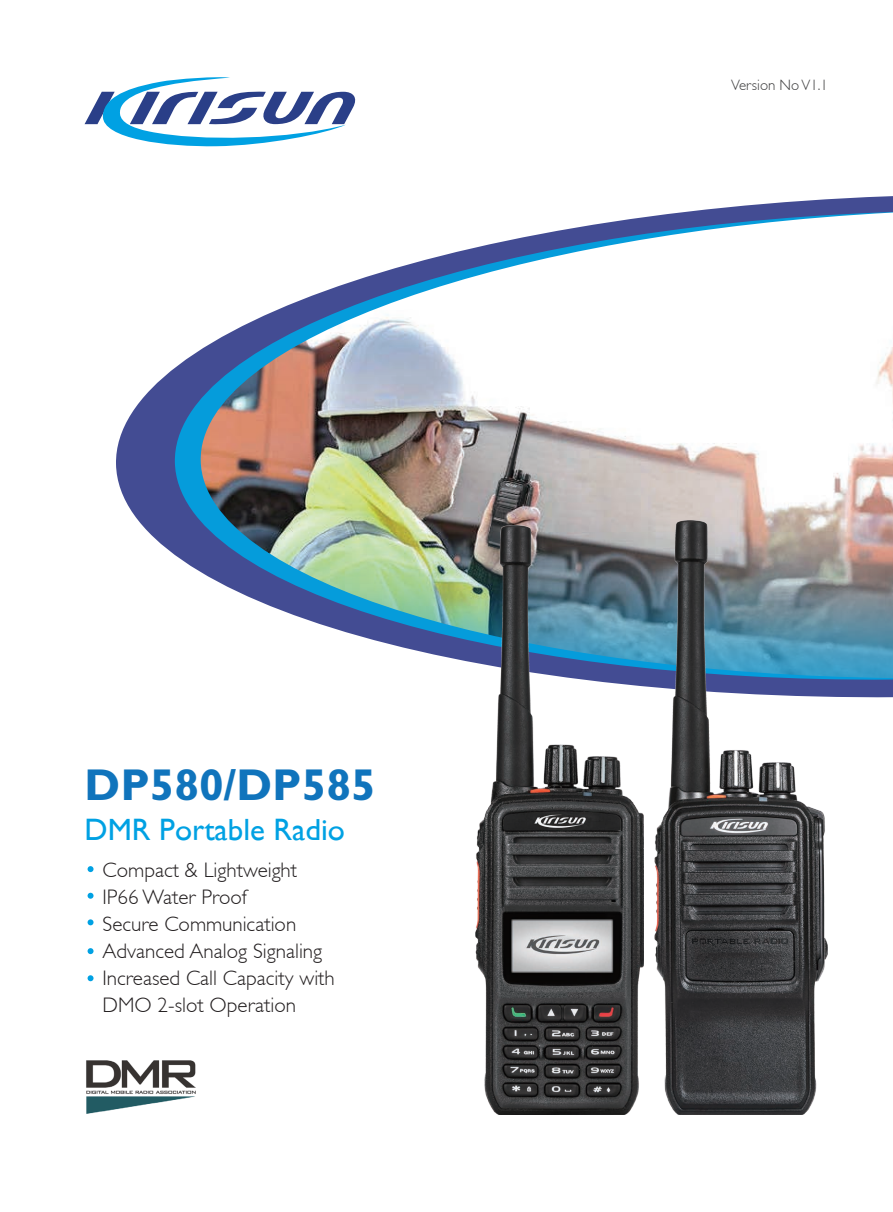
<style>
.page{position:relative;width:893px;height:1212px;background:#fff}
.page>*{position:absolute;margin:0;border:0;box-sizing:border-box;transform-origin:0 0}
.t1{font:700 44.7px "Gill Sans";color:#1074bc}
.t2{font:30.9px "Gill Sans";color:#00a1e3}
.t3{font:300 21px/27px "Gill Sans";color:#231f20}
.t4{font:300 15px "Gill Sans";color:#3e3e3f}
</style>
<div class="page">
<svg style="left:85px;top:77px;width:271px;height:70px"></svg>
<img style="left:86px;top:1060px;width:110px;height:54px">
<svg style="left:116px;top:196px;width:777px;height:502px"></svg>
<svg style="left:172px;top:210px;width:721px;height:478px"></svg>
<img style="left:198px;top:213px;width:695px;height:465px">
<img style="left:475px;top:526px;width:168px;height:589px">
<img style="left:655px;top:521px;width:173px;height:594px">
<svg style="left:88px;top:866px;width:6px;height:6px"></svg>
<svg style="left:88px;top:893px;width:6px;height:6px"></svg>
<svg style="left:88px;top:919px;width:6px;height:6px"></svg>
<svg style="left:88px;top:948px;width:6px;height:6px"></svg>
<svg style="left:88px;top:975px;width:6px;height:6px"></svg>
<h1 class="t1" style="left:85px;top:759px;width:293px">DP580/DP585</h1>
<h2 class="t2" style="left:85px;top:812px;width:262px">DMR Portable Radio</h2>
<p class="t3" style="left:103px;top:856px;width:234px">Compact &amp; Lightweight<br>IP66 Water Proof<br>Secure Communication<br>Advanced Analog Signaling<br>Increased Call Capacity with<br>DMO 2-slot Operation</p>
<p class="t4" style="left:731px;top:76px;width:98px">Version No V1.1</p>
</div>
